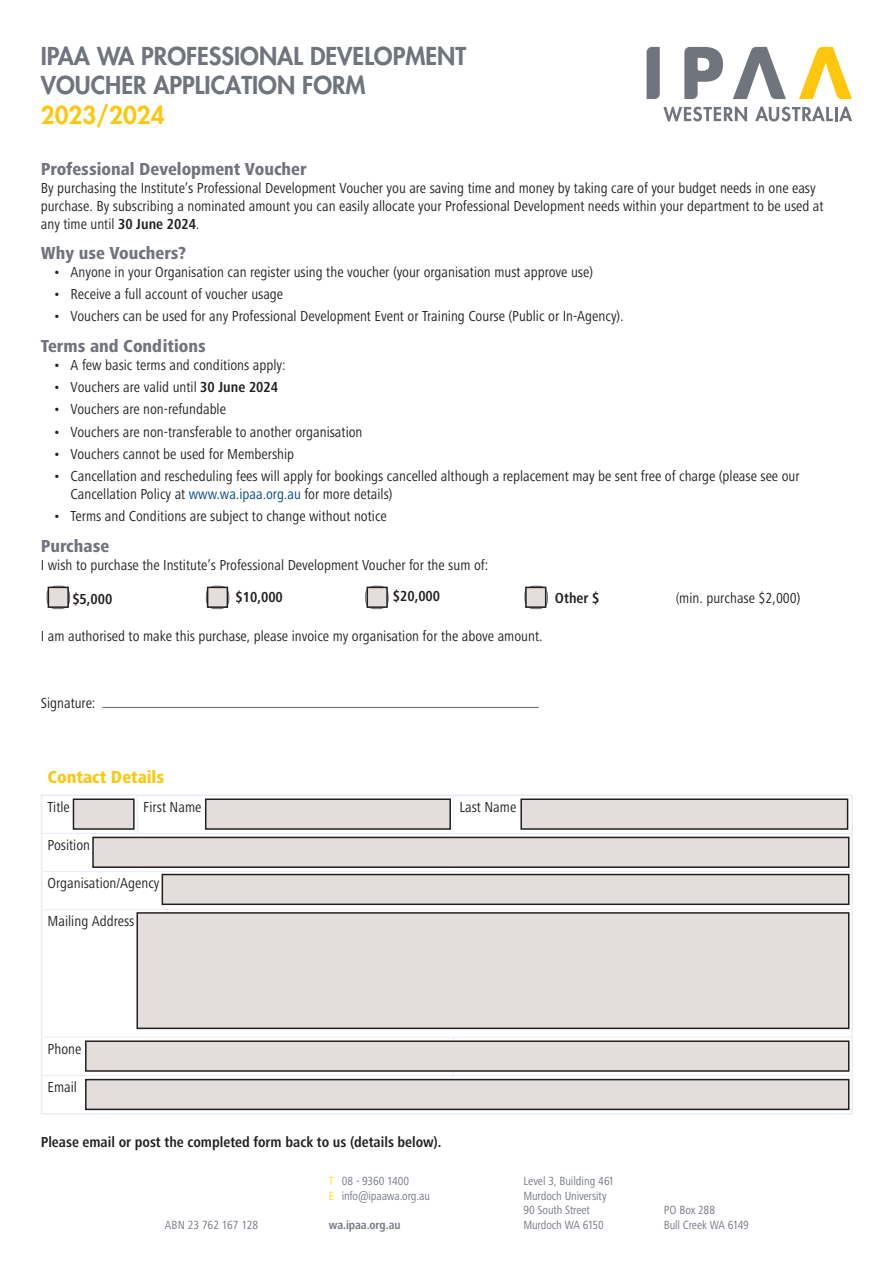
<style>
.page{position:relative;width:893px;height:1263px;background:#fff}
.page>*{position:absolute;margin:0;border:0;box-sizing:border-box;transform-origin:0 0}
.t1{font:800 24px/29.2px "Futura Std";color:#70747c}
.Body{font:800 condensed 18px "Frutiger Next Pro";color:#71747d}
.t2{font:800 condensed 18px "Frutiger Next Pro";color:#fec70c}
.Body_Bullets{font:condensed 15px/18px "Frutiger Next Pro";color:#231f20}
.Body-2{font:condensed 15px/17.5px "Frutiger Next Pro";color:#231f20}
.Body-3{font:700 condensed 15px "Frutiger Next Pro";color:#231f20}
.t3{font:condensed 12.3px/14.5px "Frutiger Next Pro";letter-spacing:-.01em;color:#727782}
.t4{font:700 condensed 12.3px "Frutiger Next Pro";letter-spacing:-.01em;color:#727782}
.s1{color:#fec70c}
.s2{font-weight:700}
.s3{color:#004685}
.s4{font-weight:300}
.s5{color:#fbdb0f}
</style>
<div class="page">
<div style="left:47px;top:586px;width:23px;height:23px;border:1px solid #6c6d70;border-radius:9px"></div>
<div style="left:206px;top:586px;width:23px;height:23px;border:1px solid #6c6d70;border-radius:9px"></div>
<div style="left:365px;top:586px;width:23px;height:23px;border:1px solid #6c6d70;border-radius:9px"></div>
<div style="left:525px;top:586px;width:23px;height:23px;border:1px solid #6c6d70;border-radius:9px"></div>
<hr style="left:102px;top:707px;width:437px;height:1px;background:#70747c">
<svg style="left:647px;top:47px;width:13px;height:52px"></svg>
<svg style="left:684px;top:47px;width:39px;height:52px"></svg>
<svg style="left:733px;top:47px;width:53px;height:52px"></svg>
<svg style="left:799px;top:47px;width:53px;height:52px"></svg>
<svg style="left:663px;top:107px;width:84px;height:14px"></svg>
<svg style="left:755px;top:107px;width:97px;height:14px"></svg>
<hr style="left:42px;top:909px;width:95px;height:1px;background:#e8ecf6">
<hr style="left:137px;top:909px;width:316px;height:1px;background:#e8ecf6">
<hr style="left:453px;top:909px;width:398px;height:1px;background:#e8ecf6">
<hr style="left:42px;top:1037px;width:95px;height:1px;background:#e8ecf6">
<hr style="left:137px;top:1037px;width:316px;height:1px;background:#e8ecf6">
<hr style="left:453px;top:1037px;width:398px;height:1px;background:#e8ecf6">
<hr style="left:453px;top:1037px;width:1px;height:38px;background:#e8ecf6">
<hr style="left:42px;top:1075px;width:95px;height:1px;background:#e8ecf6">
<hr style="left:137px;top:1075px;width:316px;height:1px;background:#e8ecf6">
<hr style="left:453px;top:1075px;width:398px;height:1px;background:#e8ecf6">
<hr style="left:137px;top:796px;width:1px;height:37px;background:#e8ecf6">
<hr style="left:42px;top:833px;width:95px;height:1px;background:#e8ecf6">
<hr style="left:137px;top:833px;width:316px;height:1px;background:#e8ecf6">
<hr style="left:453px;top:833px;width:398px;height:1px;background:#e8ecf6">
<hr style="left:453px;top:796px;width:1px;height:37px;background:#f3f5fa">
<hr style="left:42px;top:871px;width:95px;height:1px;background:#e8ecf6">
<hr style="left:137px;top:871px;width:316px;height:1px;background:#e8ecf6">
<hr style="left:453px;top:871px;width:398px;height:1px;background:#e8ecf6">
<hr style="left:41px;top:833px;width:1px;height:38px;background:#e8ecf6">
<hr style="left:851px;top:833px;width:2px;height:38px;background:#e8ecf6">
<hr style="left:41px;top:871px;width:1px;height:39px;background:#e8ecf6">
<hr style="left:851px;top:871px;width:2px;height:39px;background:#e8ecf6">
<hr style="left:41px;top:910px;width:1px;height:127px;background:#e8ecf6">
<hr style="left:851px;top:910px;width:2px;height:127px;background:#e8ecf6">
<hr style="left:41px;top:1037px;width:1px;height:38px;background:#e8ecf6">
<hr style="left:851px;top:1037px;width:2px;height:38px;background:#e8ecf6">
<hr style="left:41px;top:1075px;width:1px;height:38px;background:#e8ecf6">
<hr style="left:851px;top:1075px;width:2px;height:38px;background:#e8ecf6">
<hr style="left:41px;top:794px;width:96px;height:2px;background:#e8ecf6">
<hr style="left:41px;top:796px;width:1px;height:37px;background:#e8ecf6">
<hr style="left:137px;top:794px;width:316px;height:2px;background:#e8ecf6">
<hr style="left:453px;top:794px;width:400px;height:2px;background:#e8ecf6">
<hr style="left:851px;top:796px;width:2px;height:37px;background:#e8ecf6">
<hr style="left:41px;top:1113px;width:96px;height:1px;background:#e8ecf6">
<hr style="left:137px;top:1113px;width:316px;height:1px;background:#e8ecf6">
<hr style="left:453px;top:1113px;width:400px;height:1px;background:#e8ecf6">
<div style="left:73px;top:799px;width:61px;height:30px;background:#e3dddb"></div>
<div style="left:73px;top:798px;width:62px;height:32px;border:2px solid #231f20"></div>
<div style="left:48px;top:587px;width:20px;height:20px;background:#e3dddb"></div>
<div style="left:48px;top:587px;width:21px;height:21px;border:2px solid #231f20"></div>
<div style="left:208px;top:587px;width:19px;height:20px;background:#e3dddb"></div>
<div style="left:207px;top:587px;width:21px;height:21px;border:2px solid #231f20"></div>
<div style="left:367px;top:587px;width:20px;height:20px;background:#e3dddb"></div>
<div style="left:367px;top:587px;width:21px;height:21px;border:2px solid #231f20"></div>
<div style="left:526px;top:587px;width:20px;height:20px;background:#e3dddb"></div>
<div style="left:525px;top:587px;width:21px;height:21px;border:2px solid #231f20"></div>
<div style="left:206px;top:799px;width:244px;height:30px;background:#e3dddb"></div>
<div style="left:205px;top:798px;width:246px;height:32px;border:2px solid #231f20"></div>
<div style="left:93px;top:837px;width:756px;height:30px;background:#e3dddb"></div>
<div style="left:92px;top:837px;width:757px;height:31px;border:2px solid #231f20"></div>
<div style="left:162px;top:874px;width:687px;height:30px;background:#e3dddb"></div>
<div style="left:162px;top:874px;width:687px;height:31px;border:2px solid #231f20"></div>
<div style="left:86px;top:1041px;width:763px;height:30px;background:#e3dddb"></div>
<div style="left:85px;top:1040px;width:764px;height:32px;border:2px solid #231f20"></div>
<div style="left:86px;top:1079px;width:763px;height:30px;background:#e3dddb"></div>
<div style="left:85px;top:1079px;width:764px;height:31px;border:2px solid #231f20"></div>
<div style="left:137px;top:913px;width:712px;height:115px;background:#e3dddb"></div>
<div style="left:136px;top:912px;width:713px;height:117px;border:2px solid #231f20"></div>
<div style="left:521px;top:799px;width:327px;height:30px;background:#e3dddb"></div>
<div style="left:520px;top:798px;width:328px;height:32px;border:2px solid #231f20"></div>
<h1 class="t1" style="left:41px;top:42px;width:427px">IPAA WA PROFESSIONAL DEVELOPMENT<br>VOUCHER APPLICATION FORM<br><span class="s1">2023/2024</span></h1>
<p class="Body" style="left:41px;top:158px;width:267px">Professional Development Voucher</p>
<p class="Body-2" style="left:41px;top:180px;width:784px">By purchasing the Institute’s Professional Development Voucher you are saving time and money by taking care of your budget needs in one easy purchase. By subscribing a nominated amount you can easily allocate your Professional Development needs within your department to be used at any time until <span class="s2">30 June 2024</span>.</p>
<h3 class="Body" style="left:41px;top:243px;width:147px">Why use Vouchers?</h3>
<p class="Body_Bullets" style="left:54px;top:263px;width:541px">• Anyone in your Organisation can register using the voucher (your organisation must approve use)</p>
<p class="Body_Bullets" style="left:54px;top:285px;width:231px">• Receive a full account of voucher usage</p>
<p class="Body_Bullets" style="left:54px;top:307px;width:572px">• Vouchers can be used for any Professional Development Event or Training Course (Public or In-Agency).</p>
<h3 class="Body" style="left:41px;top:335px;width:166px">Terms and Conditions</h3>
<p class="Body_Bullets" style="left:54px;top:356px;width:233px">• A few basic terms and conditions apply:</p>
<p class="Body_Bullets" style="left:54px;top:378px;width:226px">• Vouchers are valid until <span class="s2">30 June 2024</span></p>
<p class="Body_Bullets" style="left:54px;top:400px;width:174px">• Vouchers are non-refundable</p>
<p class="Body_Bullets" style="left:54px;top:423px;width:310px">• Vouchers are non-transferable to another organisation</p>
<p class="Body_Bullets" style="left:54px;top:445px;width:242px">• Vouchers cannot be used for Membership</p>
<p class="Body_Bullets" style="left:71px;top:467px;width:730px;text-indent:-17px">• Cancellation and rescheduling fees will apply for bookings cancelled although a replacement may be sent free of charge (please see our<br>Cancellation Policy at <span class="s3">www.wa.ipaa.org.au</span> for more details)</p>
<p class="Body_Bullets" style="left:54px;top:507px;width:335px">• Terms and Conditions are subject to change without notice</p>
<h3 class="Body" style="left:41px;top:535px;width:70px">Purchase</h3>
<p class="Body-2" style="left:41px;top:556px;width:449px">I wish to purchase the Institute’s Professional Development Voucher for the sum of:</p>
<p class="Body-3" style="left:72px;top:590px;width:42px">$5,000</p>
<p class="Body-3" style="left:236px;top:588px;width:49px">$10,000</p>
<p class="Body-3" style="left:393px;top:588px;width:49px">$20,000</p>
<p class="Body-3" style="left:555px;top:589px;width:46px">Other $</p>
<p class="Body-2" style="left:676px;top:589px;width:126px"><span class="s4">(</span>min. purchase $2,000)</p>
<p class="Body-2" style="left:41px;top:627px;width:503px">I am authorised to make this purchase, please invoice my organisation for the above amount.</p>
<p class="Body-2" style="left:41px;top:694px;width:56px">Signature:</p>
<h2 class="t2" style="left:48px;top:766px;width:118px">Contact Details</h2>
<p class="Body-2" style="left:48px;top:798px;width:24px">Title</p>
<p class="Body-2" style="left:143px;top:798px;width:60px">First Name</p>
<p class="Body-2" style="left:459px;top:798px;width:58px">Last Name</p>
<p class="Body-2" style="left:48px;top:836px;width:44px">Position</p>
<p class="Body-2" style="left:48px;top:874px;width:113px">Organisation/Agency</p>
<p class="Body-2" style="left:48px;top:913px;width:88px">Mailing Address</p>
<p class="Body-2" style="left:48px;top:1040px;width:35px">Phone</p>
<p class="Body-2" style="left:48px;top:1078px;width:31px">Email</p>
<p class="Body-3" style="left:41px;top:1133px;width:402px">Please email or post the completed form back to us (details below).</p>
<p class="t3" style="left:165px;top:1217px;width:95px">ABN 23 762 167 128</p>
<p class="t3" style="left:329px;top:1173px;width:103px"><span class="s5">T</span> 08 - 9360 1400<br><span class="s5">E</span> info@ipaawa.org.au</p>
<p class="t4" style="left:329px;top:1217px;width:73px">wa.ipaa.org.au</p>
<p class="t3" style="left:523px;top:1173px;width:92px">Level 3, Building 461<br>Murdoch University<br>90 South Street<br>Murdoch WA 6150</p>
<p class="t3" style="left:664px;top:1203px;width:86px">PO Box 288<br>Bull Creek WA 6149</p>
</div>
